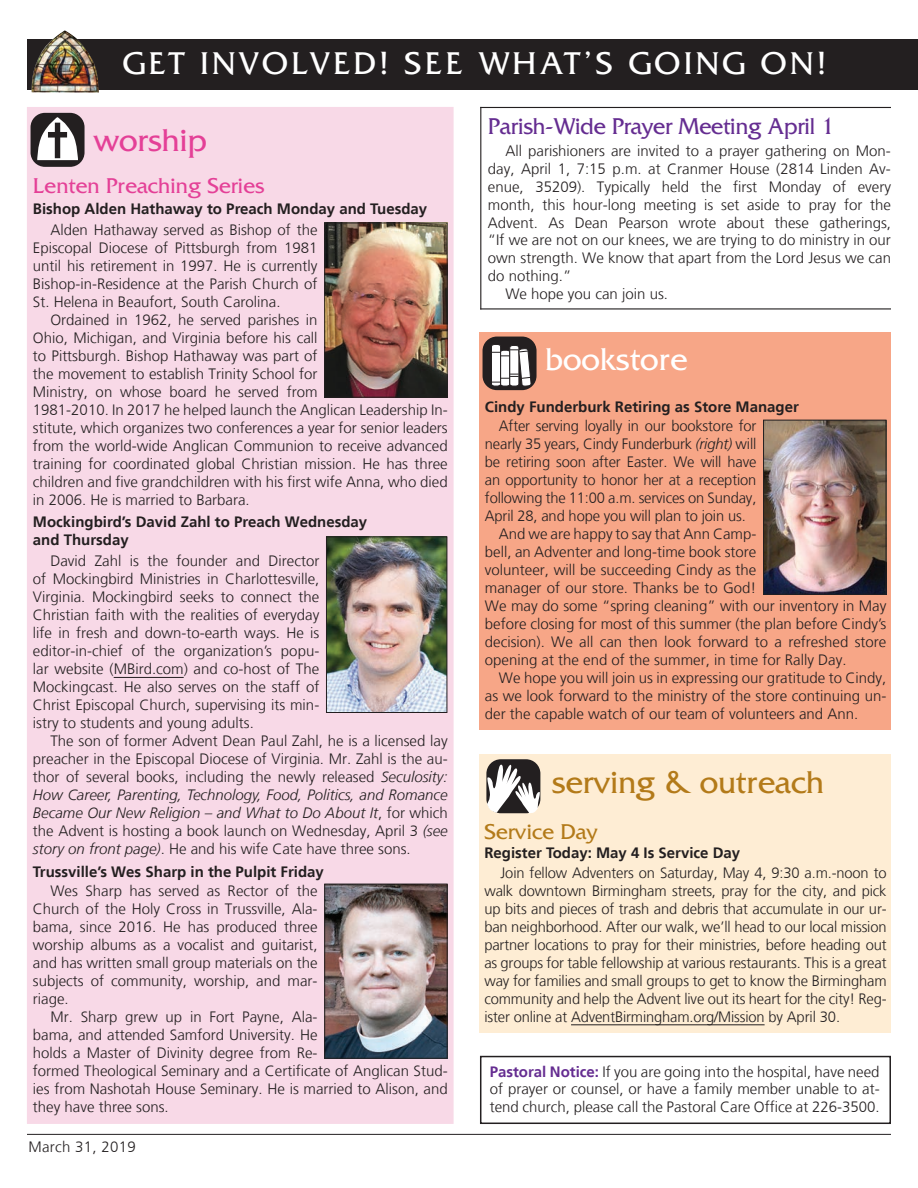
<style>
.page{position:relative;width:918px;height:1188px;background:#fff}
.page>*{position:absolute;margin:0;border:0;box-sizing:border-box;transform-origin:0 0}
.t1{font:33px "Friz Quadrata Std";letter-spacing:.1em;color:#fff}
.t2{font:33px "Friz Quadrata Std";color:#b37a19}
.t3{font:33px "Friz Quadrata Std";color:#fff}
.t4{font:33px "Friz Quadrata Std";color:#e44097}
.t5{font:24px "Friz Quadrata Std";letter-spacing:-.01em;color:#652d91}
.t6{font:22.5px "Friz Quadrata Std";color:#e44097}
.t7{font:22.5px "Friz Quadrata Std";color:#b37a19}
.t8{font:300 15px/18px "Frutiger";color:#231f20;text-align:justify}
.t9{font:700 15px/18px "Frutiger";color:#231f20}
.t10{font:300 15px "Frutiger";letter-spacing:.02em;color:#231f20}
.s1{font-style:italic}
.s2{font-weight:700;color:#652d91}
</style>
<div class="page">
<div style="left:27px;top:39px;width:891px;height:51px;background:#231f20"></div>
<img style="left:31px;top:30px;width:68px;height:63px">
<hr style="left:27px;top:1134px;width:864px;height:1px;background:#231f20">
<hr style="left:480px;top:107px;width:1px;height:202px;background:#231f20">
<hr style="left:480px;top:308px;width:411px;height:2px;background:#231f20">
<hr style="left:480px;top:107px;width:411px;height:1px;background:#231f20">
<div style="left:480px;top:754px;width:411px;height:279px;background:#feedd4"></div>
<div style="left:486px;top:759px;width:54px;height:54px;background:#231f20;border-radius:14px"></div>
<svg style="left:486px;top:764px;width:55px;height:49px"></svg>
<hr style="left:571px;top:1024px;width:194px;height:1px;background:#231f20">
<div style="left:480px;top:1056px;width:411px;height:68px;border:2px solid #231f20"></div>
<div style="left:27px;top:107px;width:427px;height:1017px;background:#f8d9e7"></div>
<div style="left:31px;top:113px;width:54px;height:54px;background:#231f20;border-radius:14px"></div>
<svg style="left:37px;top:117px;width:41px;height:43px"></svg>
<hr style="left:114px;top:677px;width:70px;height:1px;background:#231f20">
<img style="left:326px;top:225px;width:120px;height:171px">
<div style="left:324px;top:223px;width:124px;height:175px;border:1px solid #231f20"></div>
<img style="left:328px;top:539px;width:117px;height:172px">
<div style="left:326px;top:537px;width:121px;height:176px;border:1px solid #231f20"></div>
<img style="left:326px;top:886px;width:120px;height:171px">
<div style="left:324px;top:884px;width:124px;height:175px;border:1px solid #231f20"></div>
<div style="left:480px;top:333px;width:411px;height:397px;background:#f7a687"></div>
<div style="left:483px;top:337px;width:54px;height:53px;background:#231f20;border-radius:14px"></div>
<svg style="left:492px;top:345px;width:40px;height:42px"></svg>
<img style="left:765px;top:422px;width:119px;height:171px">
<div style="left:763px;top:420px;width:123px;height:175px;border:1px solid #231f20"></div>
<h1 class="t1" style="left:123px;top:45px;width:705px">GET INVOLVED! SEE WHAT’S GOING ON!</h1>
<h1 class="t4" style="left:93px;top:121px;width:115px">worship</h1>
<h3 class="t6" style="left:33px;top:173px;width:233px">Lenten Preaching Series</h3>
<p class="t9" style="left:33px;top:200px;width:396px">Bishop Alden Hathaway to Preach Monday and Tuesday</p>
<p class="t8" style="left:33px;top:221px;width:286px;text-indent:17px">Alden Hathaway served as Bishop of the Episcopal Diocese of Pittsburgh from 1981 until his retirement in 1997. He is currently Bishop-in-Residence at the Parish Church of St. Helena in Beaufort, South Carolina.</p>
<p class="t8" style="left:33px;top:311px;width:416px;text-align:left;text-indent:17px">Ordained in 1962, he served parishes in<br>Ohio, Michigan, and Virginia before his call<br>to Pittsburgh. Bishop Hathaway was part of<br>the movement to establish Trinity School for<br>Ministry, on whose board he served from<br>1981-2010. In 2017 he helped launch the Anglican Leadership In&shy;stitute, which organizes two conferences a year for senior leaders from the world-wide Anglican Communion to receive advanced training for coordinated global Christian mission. He has three children and five grandchildren with his first wife Anna, who died in 2006. He is married to Barbara.</p>
<p class="t9" style="left:33px;top:513px;width:336px">Mockingbird’s David Zahl to Preach Wednesday and Thursday</p>
<p class="t8" style="left:33px;top:552px;width:288px;text-indent:17px">David Zahl is the founder and Director of Mockingbird Ministries in Charlottesville, Virginia. Mockingbird seeks to connect the Christian faith with the realities of everyday life in fresh and down-to-earth ways. He is editor-in-chief of the organization’s popu&shy;lar website (MBird.com) and co-host of The Mockingcast. He also serves on the staff of Christ Episcopal Church, supervising its min&shy;istry to students and young adults.</p>
<p class="t8" style="left:33px;top:732px;width:416px;text-indent:17px">The son of former Advent Dean Paul Zahl, he is a licensed lay preacher in the Episcopal Diocese of Virginia. Mr. Zahl is the au&shy;thor of several books, including the newly released <span class="s1">Seculosity:<br>How Career, Parenting, Technology, Food, Politics, and Romance Became Our New Religion – and What to Do About It</span>, for which the Advent is hosting a book launch on Wednesday, April 3 <span class="s1">(see story on front page)</span>. He and his wife Cate have three sons.</p>
<p class="t9" style="left:33px;top:863px;width:292px">Trussville’s Wes Sharp in the Pulpit Friday</p>
<p class="t8" style="left:33px;top:882px;width:286px;text-indent:17px">Wes Sharp has served as Rector of the Church of the Holy Cross in Trussville, Ala&shy;bama, since 2016. He has produced three worship albums as a vocalist and guitarist, and has written small group materials on the subjects of community, worship, and mar&shy;riage.</p>
<p class="t8" style="left:33px;top:1008px;width:416px;text-align:left;text-indent:17px">Mr. Sharp grew up in Fort Payne, Ala-<br>bama, and attended Samford University. He<br>holds a Master of Divinity degree from Re-<br>formed Theological Seminary and a Certificate of Anglican Stud&shy;ies from Nashotah House Seminary. He is married to Alison, and they have three sons.</p>
<p class="t10" style="left:28px;top:1138px;width:109px">March 31, 2019</p>
<h2 class="t5" style="left:488px;top:113px;width:348px">Parish-Wide Prayer Meeting April 1</h2>
<p class="t8" style="left:505px;top:142px;width:387px">All parishioners are invited to a prayer gathering on Mon-</p>
<p class="t8" style="left:488px;top:160px;width:404px">day, April 1, 7:15 p.m. at Cranmer House (2814 Linden Av-</p>
<p class="t8" style="left:488px;top:178px;width:405px">enue, 35209). Typically held the first Monday of every</p>
<p class="t8" style="left:488px;top:196px;width:405px">month, this hour-long meeting is set aside to pray for the</p>
<p class="t8" style="left:488px;top:214px;width:405px">Advent. As Dean Pearson wrote about these gatherings,</p>
<p class="t8" style="left:488px;top:232px;width:404px">“If we are not on our knees, we are trying to do ministry in our</p>
<p class="t8" style="left:488px;top:249px;width:405px">own strength. We know that apart from the Lord Jesus we can</p>
<p class="t8" style="left:488px;top:267px;width:85px">do nothing.”</p>
<p class="t8" style="left:505px;top:285px;width:164px">We hope you can join us.</p>
<h1 class="t3" style="left:545px;top:341px;width:144px">bookstore</h1>
<p class="t9" style="left:485px;top:398px;width:315px">Cindy Funderburk Retiring as Store Manager</p>
<p class="t8" style="left:499px;top:417px;width:259px">After serving loyally in our bookstore for</p>
<p class="t8" style="left:485px;top:435px;width:273px">nearly 35 years, Cindy Funderburk <span class="s1">(right)</span> will</p>
<p class="t8" style="left:485px;top:453px;width:273px">be retiring soon after Easter. We will have</p>
<p class="t8" style="left:485px;top:471px;width:273px">an opportunity to honor her at a reception</p>
<p class="t8" style="left:485px;top:489px;width:273px">following the 11:00 a.m. services on Sunday,</p>
<p class="t8" style="left:485px;top:507px;width:262px">April 28, and hope you will plan to join us.</p>
<p class="t8" style="left:499px;top:525px;width:259px">And we are happy to say that Ann Camp-</p>
<p class="t8" style="left:485px;top:543px;width:273px">bell, an Adventer and long-time book store</p>
<p class="t8" style="left:485px;top:561px;width:273px">volunteer, will be succeeding Cindy as the</p>
<p class="t8" style="left:485px;top:579px;width:273px">manager of our store. Thanks be to God!</p>
<p class="t8" style="left:485px;top:597px;width:403px">We may do some “spring cleaning” with our inventory in May</p>
<p class="t8" style="left:485px;top:615px;width:403px">before closing for most of this summer (the plan before Cindy’s</p>
<p class="t8" style="left:485px;top:633px;width:403px">decision). We all can then look forward to a refreshed store</p>
<p class="t8" style="left:485px;top:651px;width:363px">opening at the end of the summer, in time for Rally Day.</p>
<p class="t8" style="left:499px;top:669px;width:389px">We hope you will join us in expressing our gratitude to Cindy,</p>
<p class="t8" style="left:485px;top:687px;width:403px">as we look forward to the ministry of the store continuing un-</p>
<p class="t8" style="left:485px;top:705px;width:375px">der the capable watch of our team of volunteers and Ann.</p>
<h1 class="t2" style="left:552px;top:764px;width:274px">serving &amp; outreach</h1>
<h3 class="t7" style="left:484px;top:819px;width:115px">Service Day</h3>
<p class="t9" style="left:484px;top:844px;width:257px">Register Today: May 4 Is Service Day</p>
<p class="t8" style="left:484px;top:864px;width:404px;text-indent:16px">Join fellow Adventers on Saturday, May 4, 9:30 a.m.-noon to walk downtown Birmingham streets, pray for the city, and pick up bits and pieces of trash and debris that accumulate in our ur&shy;ban neighborhood. After our walk, we’ll head to our local mission partner locations to pray for their ministries, before heading out as groups for table fellowship at various restaurants. This is a great way for families and small groups to get to know the Birmingham community and help the Advent live out its heart for the city! Reg&shy;ister online at AdventBirmingham.org/Mission by April 30.</p>
<p class="t8" style="left:490px;top:1063px;width:391px"><span class="s2">Pastoral Notice:</span> If you are going into the hospital, have need of prayer or counsel, or have a family member unable to at&shy;tend church, please call the Pastoral Care Office at 226-3500.</p>
</div>
